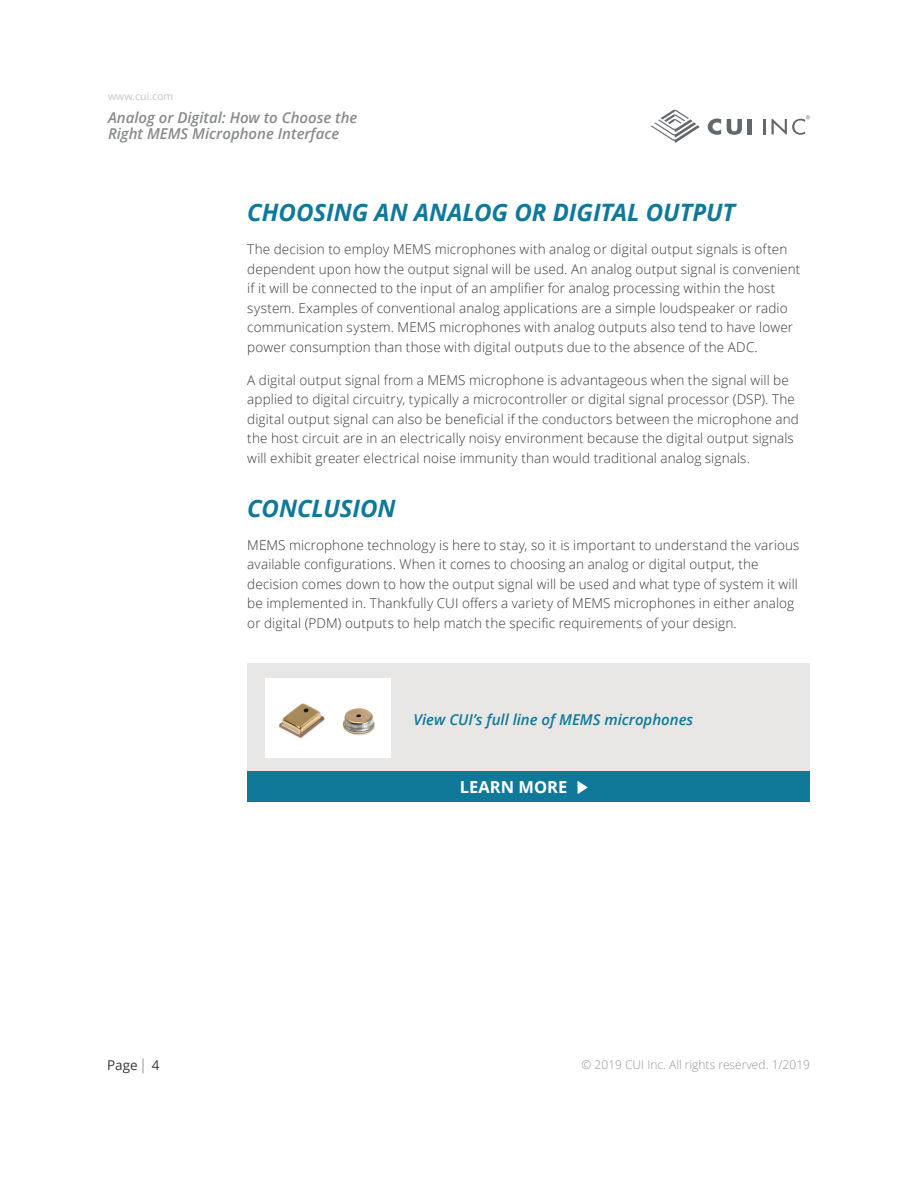
<style>
.page{position:relative;width:918px;height:1188px;background:#fff}
.page>*{position:absolute;margin:0;border:0;box-sizing:border-box;transform-origin:0 0}
.t1{font:italic 700 24px "Open Sans";letter-spacing:-.005em;color:#10799a}
.t2{font:700 16.5px "Open Sans";color:#fff}
.t3{font:italic 600 15px/16.5px "Open Sans";color:#888b8c}
.t4{font:italic 600 15px "Open Sans";color:#10799a}
.t5{font:300 13.5px/19.5px "Open Sans";letter-spacing:.01em;color:#37393a}
.t6{font:13.5px "Open Sans";color:#37393a}
.t7{font:300 12px "Open Sans";color:#939598}
.t8{font:10.5px "Open Sans";color:#c7c6c5}
</style>
<div class="page">
<svg style="left:651px;top:109px;width:49px;height:34px"></svg>
<svg style="left:763px;top:119px;width:2px;height:15px"></svg>
<svg style="left:708px;top:119px;width:13px;height:16px"></svg>
<svg style="left:727px;top:119px;width:15px;height:16px"></svg>
<hr style="left:748px;top:119px;width:4px;height:15px;background:#63686c">
<svg style="left:772px;top:115px;width:38px;height:20px"></svg>
<svg style="left:143px;top:1058px;width:1px;height:15px"></svg>
<div style="left:247px;top:663px;width:563px;height:139px;background:#e8e7e5"></div>
<div style="left:247px;top:771px;width:563px;height:31px;background:#10799a"></div>
<svg style="left:577px;top:781px;width:11px;height:13px"></svg>
<img style="left:266px;top:679px;width:124px;height:79px">
<p class="t8" style="left:108px;top:89px;width:67px">www.cui.com</p>
<p class="t3" style="left:108px;top:109px;width:251px">Analog or Digital: How to Choose the<br>Right MEMS Microphone Interface</p>
<h1 class="t1" style="left:247px;top:196px;width:489px">CHOOSING AN ANALOG OR DIGITAL OUTPUT</h1>
<p class="t5" style="left:247px;top:239px;width:555px">The decision to employ MEMS microphones with analog or digital output signals is often dependent upon how the output signal will be used. An analog output signal is convenient if it will be connected to the input of an amplifier for analog processing within the host system. Examples of conventional analog applications are a simple loudspeaker or radio communication system. MEMS microphones with analog outputs also tend to have lower power consumption than those with digital outputs due to the absence of the ADC.</p>
<p class="t5" style="left:247px;top:370px;width:553px">A digital output signal from a MEMS microphone is advantageous when the signal will be applied to digital circuitry, typically a microcontroller or digital signal processor (DSP). The digital output signal can also be beneficial if the conductors between the microphone and the host circuit are in an electrically noisy environment because the digital output signals will exhibit greater electrical noise immunity than would traditional analog signals.</p>
<h1 class="t1" style="left:247px;top:491px;width:150px">CONCLUSION</h1>
<p class="t5" style="left:247px;top:535px;width:554px">MEMS microphone technology is here to stay, so it is important to understand the various available configurations. When it comes to choosing an analog or digital output, the decision comes down to how the output signal will be used and what type of system it will be implemented in. Thankfully CUI offers a variety of MEMS microphones in either analog or digital (PDM) outputs to help match the specific requirements of your design.</p>
<p class="t4" style="left:414px;top:709px;width:281px">View CUI’s full line of MEMS microphones</p>
<p class="t6" style="left:107px;top:1056px;width:54px">Page 4</p>
<p class="t2" style="left:460px;top:776px;width:109px">LEARN MORE</p>
<p class="t7" style="left:582px;top:1056px;width:230px">© 2019 CUI Inc. All rights reserved. 1/2019</p>
</div>
